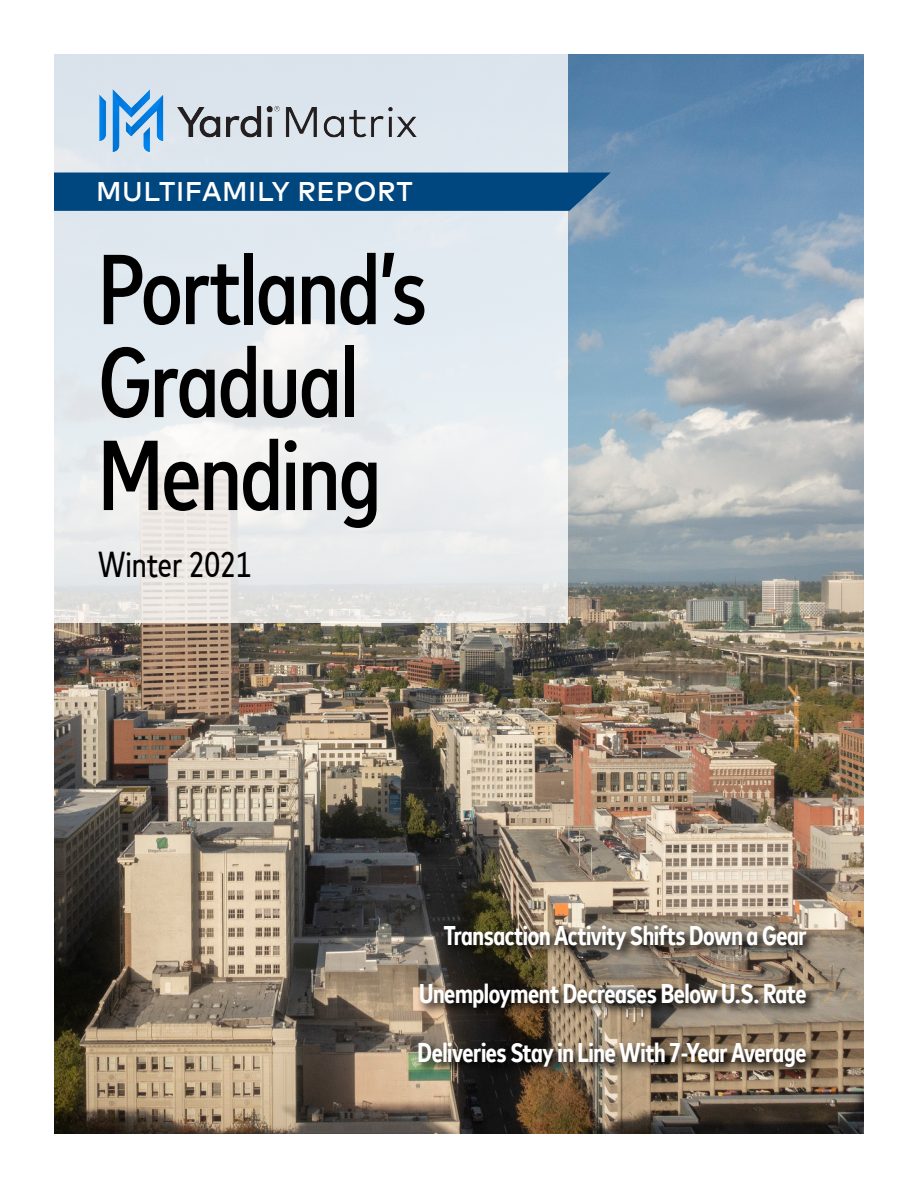
<style>
.page{position:relative;width:918px;height:1188px;background:#fff}
.page>*{position:absolute;margin:0;border:0;box-sizing:border-box;transform-origin:0 0}
.t1{font:500 condensed 99px/93px "Mark Offc Pro";letter-spacing:-.02em;color:#000}
.t2{font:condensed 36px "Mark Offc Pro";color:#000}
.t3{font:700 condensed 27px/58.5px "Mark Offc Pro";letter-spacing:-.015em;color:#fff;text-align:justify}
.t4{font:500 27px "Mark Offc Pro";letter-spacing:.02em;color:#fff}
</style>
<div class="page">
<img style="left:54px;top:54px;width:810px;height:1080px">
<svg style="left:54px;top:54px;width:513px;height:569px;background:#e4e9ed"></svg>
<div style="left:54px;top:173px;width:557px;height:38px;background:#00467f"></div>
<img style="left:415px;top:922px;width:404px;height:157px">
<img style="left:99px;top:89px;width:319px;height:63px">
<p class="t4" style="left:96px;top:171px;width:318px">MULTIFAMILY REPORT</p>
<h1 class="t1" style="left:98px;top:235px;width:330px">Portland’s<br>Gradual<br>Mending</h1>
<h2 class="t2" style="left:98px;top:538px;width:155px">Winter 2021</h2>
<p class="t3" style="left:417px;top:904px;width:391px;text-indent:26px">Transaction Activity Shifts Down a Gear Unemployment Decreases Below U.S. Rate Deliveries Stay in Line With 7-Year Average</p>
</div>
